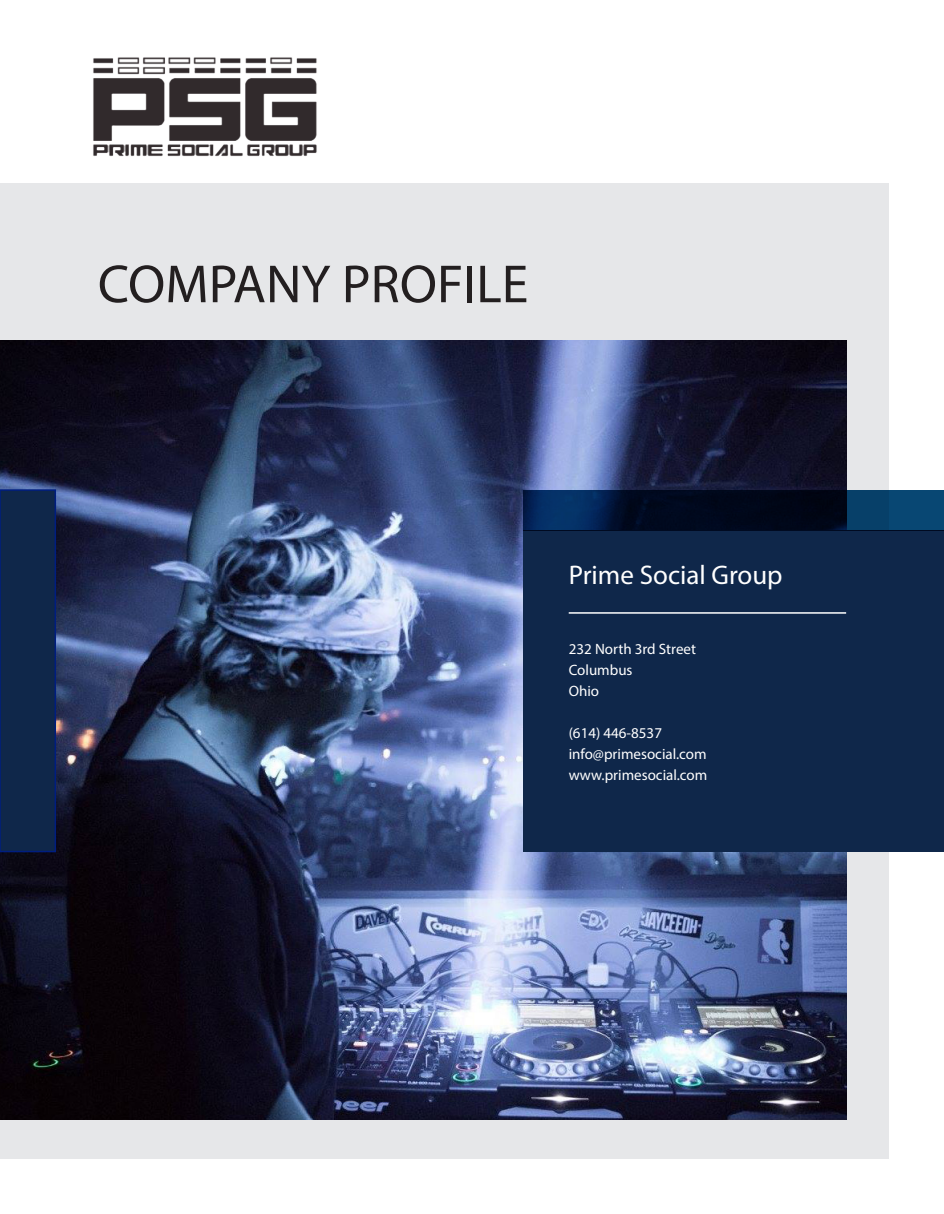
<style>
.page{position:relative;width:944px;height:1214px;background:#fff}
.page>*{position:absolute;margin:0;border:0;box-sizing:border-box;transform-origin:0 0}
.t1{font:54px "Myriad Pro";color:#231f20}
.t2{font:27px "Myriad Pro";color:#fff}
.Body_Text{font:15px "Myriad Pro";color:#fff}
</style>
<div class="page">
<div style="left:0;top:183px;width:888px;height:975px;background:#e6e7e9"></div>
<img style="left:0;top:341px;width:846px;height:778px">
<div style="left:523px;top:530px;width:421px;height:321px;background:#0f274a"></div>
<svg style="left:523px;top:490px;width:421px;height:40px;background:#021c3c"></svg>
<div style="left:0;top:490px;width:55px;height:361px;background:#0f274a"></div>
<div style="left:0;top:489px;width:56px;height:363px;border:2px solid #001e80"></div>
<hr style="left:568px;top:612px;width:278px;height:1px;background:#fff">
<img style="left:93px;top:57px;width:224px;height:100px">
<p class="t1" style="left:98px;top:251px;width:432px">COMPANY PROFILE</p>
<p class="t2" style="left:568px;top:558px;width:215px">Prime Social Group</p>
<p class="Body_Text" style="left:568px;top:639px;width:129px">232 North 3rd Street</p>
<p class="Body_Text" style="left:568px;top:660px;width:65px">Columbus</p>
<p class="Body_Text" style="left:568px;top:681px;width:32px">Ohio</p>
<p class="Body_Text" style="left:568px;top:723px;width:95px">(614) 446-8537</p>
<p class="Body_Text" style="left:568px;top:744px;width:139px">info@primesocial.com</p>
<p class="Body_Text" style="left:568px;top:765px;width:140px">www.primesocial.com</p>
</div>
